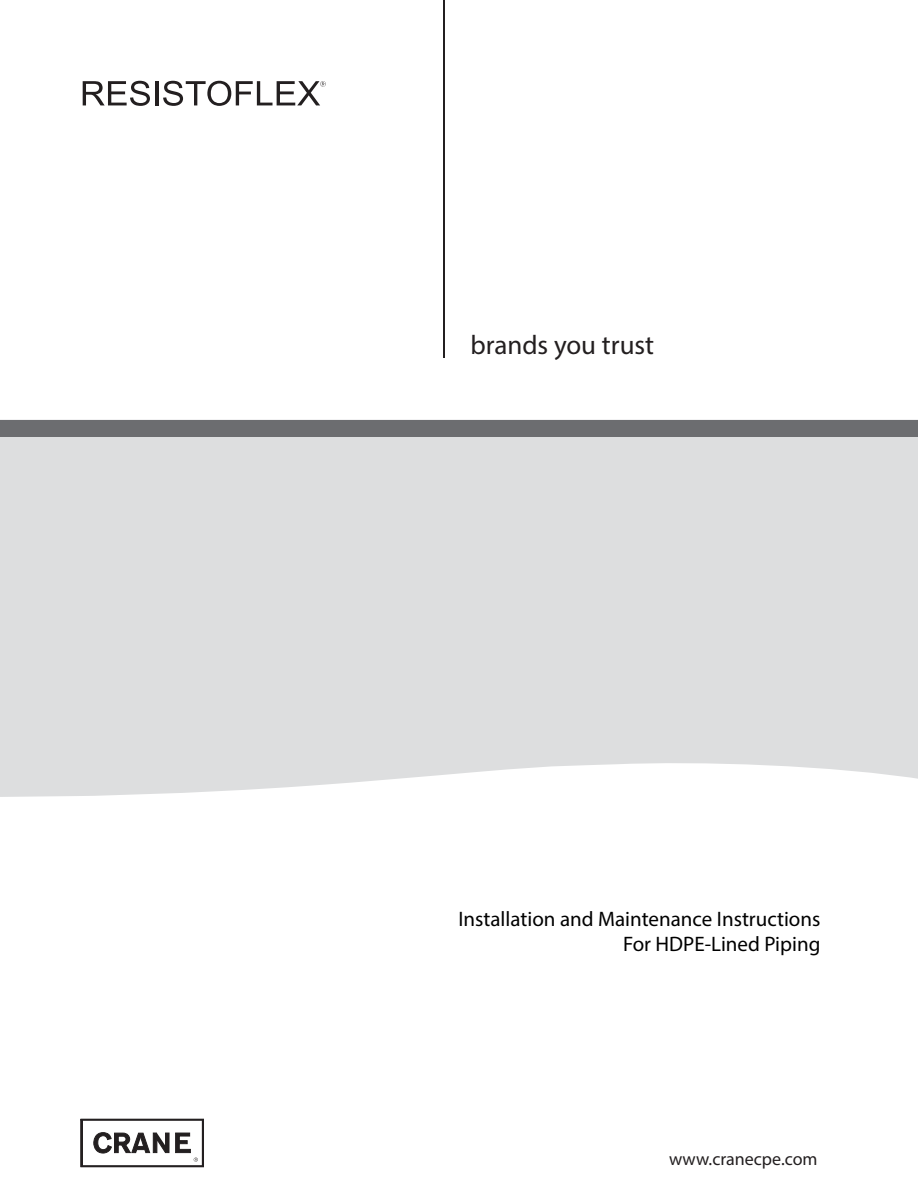
<style>
.page{position:relative;width:918px;height:1188px;background:#fff}
.page>*{position:absolute;margin:0;border:0;box-sizing:border-box;transform-origin:0 0}
.t1{font:27px "Myriad Pro";color:#231f20}
.t2{font:21px/25.2px "Myriad Pro";color:#000;text-align:right}
.t3{font:18px "Myriad Pro";color:#231f20}
</style>
<div class="page">
<hr style="left:444px;top:0;width:1px;height:357px;background:#231f20">
<svg style="left:83px;top:81px;width:67px;height:25px"></svg>
<hr style="left:155px;top:81px;width:3px;height:24px;background:#231f20">
<svg style="left:163px;top:81px;width:163px;height:25px"></svg>
<div style="left:0;top:437px;width:918px;height:360px;background:#dddedf"></div>
<div style="left:0;top:420px;width:293px;height:17px;background:#6c6d70"></div>
<div style="left:293px;top:420px;width:306px;height:17px;background:#6c6d70"></div>
<div style="left:598px;top:420px;width:320px;height:17px;background:#6c6d70"></div>
<div style="left:81px;top:1119px;width:123px;height:48px;border:1px solid #231f20"></div>
<svg style="left:93px;top:1119px;width:105px;height:43px"></svg>
<p class="t1" style="left:470px;top:329px;width:185px">brands you trust</p>
<p class="t2" style="left:458px;top:906px;width:364px">Installation and Maintenance Instructions<br>For HDPE-Lined Piping</p>
<p class="t3" style="left:669px;top:1148px;width:150px">www.cranecpe.com</p>
</div>
